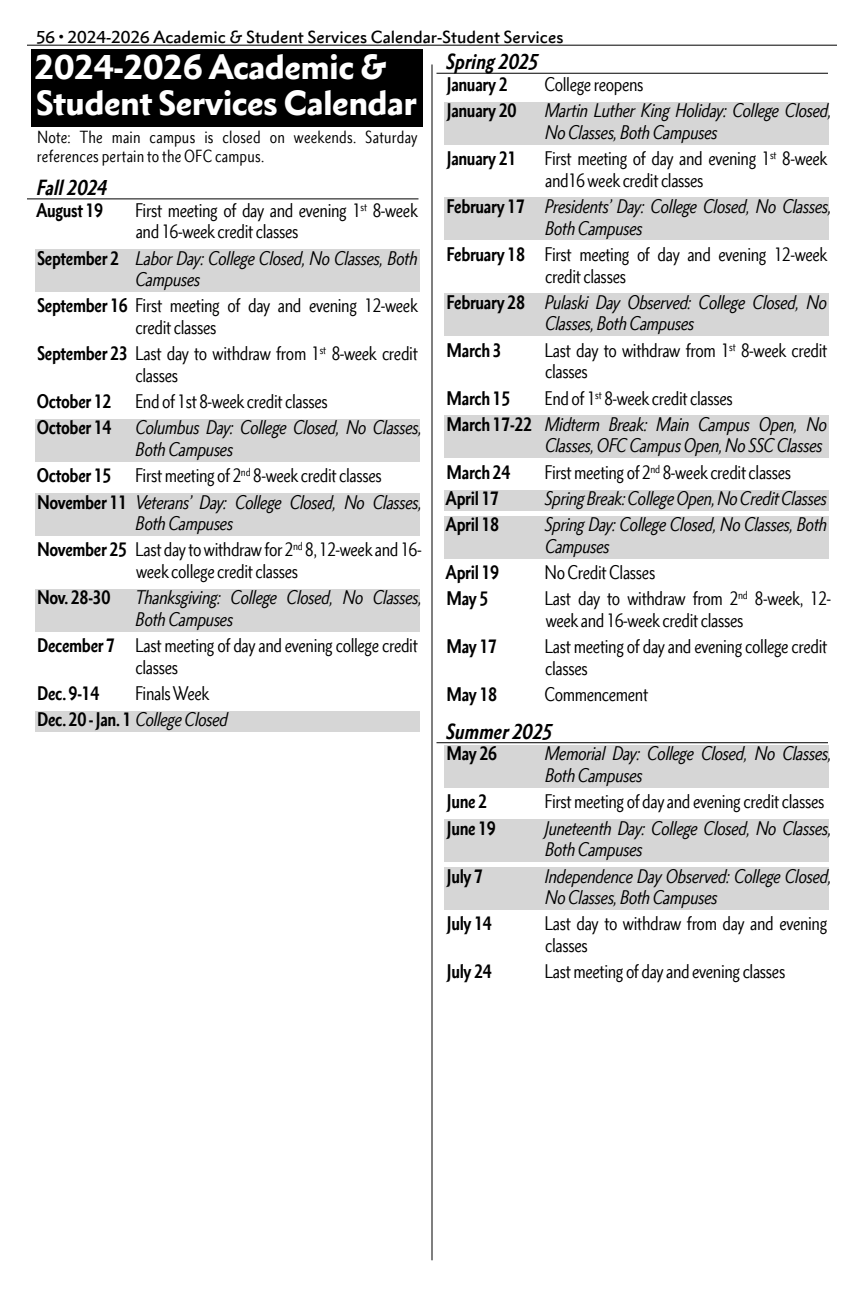
<style>
.page{position:relative;width:864px;height:1296px;background:#fff}
.page>*{position:absolute;margin:0;border:0;box-sizing:border-box;transform-origin:0 0}
.Section_Heads{font:900 32px/36px "Metro Nova Pro";letter-spacing:-.02em;color:#fff}
.Calendar_Heads{font:italic 700 condensed 20px "Metro Nova Pro";color:#000}
.Calendar{font:condensed 18px/21.6px "Metro Nova Pro";letter-spacing:-.02em;color:#000}
.Calendar_Holiday{font:italic condensed 18px/21.6px "Metro Nova Pro";letter-spacing:-.02em;color:#000}
.Calendar-2{font:700 condensed 18px "Metro Nova Pro";letter-spacing:-.02em;color:#000}
.Calendar_Holiday-2{font:700 condensed 18px "Metro Nova Pro";letter-spacing:-.02em;color:#000}
.Small{font:condensed 16px/19.2px "Metro Nova Pro";letter-spacing:.01em;color:#000}
.t1{font:500 16px "Metro Nova Pro";color:#000}
.s1{font-weight:700;font-style:normal}
.s2{font-weight:700}
</style>
<div class="page">
<hr style="left:27px;top:45px;width:810px;height:1px;background:#000">
<hr style="left:432px;top:65px;width:1px;height:1195px;background:#000">
<div style="left:31px;top:49px;width:392px;height:78px;background:#000"></div>
<hr style="left:27px;top:199px;width:391px;height:1px;background:#000">
<div style="left:35px;top:249px;width:385px;height:42px;background:#d6d6d6"></div>
<div style="left:35px;top:419px;width:385px;height:42px;background:#d6d6d6"></div>
<div style="left:35px;top:494px;width:385px;height:42px;background:#d6d6d6"></div>
<div style="left:35px;top:589px;width:385px;height:42px;background:#d6d6d6"></div>
<div style="left:35px;top:711px;width:385px;height:21px;background:#d6d6d6"></div>
<hr style="left:436px;top:73px;width:392px;height:1px;background:#000">
<div style="left:444px;top:102px;width:385px;height:42px;background:#d6d6d6"></div>
<div style="left:444px;top:198px;width:385px;height:42px;background:#d6d6d6"></div>
<div style="left:444px;top:294px;width:385px;height:42px;background:#d6d6d6"></div>
<div style="left:444px;top:416px;width:385px;height:42px;background:#d6d6d6"></div>
<div style="left:444px;top:490px;width:385px;height:20px;background:#d6d6d6"></div>
<div style="left:444px;top:516px;width:385px;height:42px;background:#d6d6d6"></div>
<hr style="left:436px;top:742px;width:392px;height:1px;background:#000">
<div style="left:444px;top:745px;width:385px;height:42px;background:#d6d6d6"></div>
<div style="left:444px;top:820px;width:385px;height:42px;background:#d6d6d6"></div>
<div style="left:444px;top:867px;width:385px;height:42px;background:#d6d6d6"></div>
<p class="t1" style="left:36px;top:27px;width:529px">56 • 2024-2026 Academic &amp; Student Services Calendar-Student Services</p>
<p class="Section_Heads" style="left:34px;top:48px;width:384px">2024-2026 Academic &amp;<br>Student Services Calendar</p>
<p class="Small" style="left:37px;top:127px;width:382px">Note: The main campus is closed on weekends. Saturday references pertain to the OFC campus.</p>
<p class="Calendar_Heads" style="left:36px;top:175px;width:72px">Fall 2024</p>
<p class="Calendar-2" style="left:36px;top:198px;width:69px">August 19</p>
<p class="Calendar" style="left:135px;top:199px;width:284px">First meeting of day and evening 1<sup>st</sup> 8-week and 16-week credit classes</p>
<p class="Calendar_Holiday" style="left:135px;top:247px;width:284px;text-indent:-98px"><span class="s1">September 2</span> Labor Day: College Closed, No Classes, Both<br>Campuses</p>
<p class="Calendar" style="left:136px;top:295px;width:284px;text-indent:-99px"><span class="s2">September 16</span> First meeting of day and evening 12-week credit classes</p>
<p class="Calendar" style="left:136px;top:343px;width:284px;text-indent:-99px"><span class="s2">September 23</span> Last day to withdraw from 1<sup>st</sup> 8-week credit classes</p>
<p class="Calendar-2" style="left:37px;top:390px;width:76px">October 12</p>
<p class="Calendar" style="left:135px;top:390px;width:194px">End of 1st 8-week credit classes</p>
<p class="Calendar_Holiday-2" style="left:37px;top:416px;width:76px">October 14</p>
<p class="Calendar_Holiday" style="left:135px;top:417px;width:288px">Columbus Day: College Closed, No Classes,<br>Both Campuses</p>
<p class="Calendar-2" style="left:37px;top:464px;width:76px">October 15</p>
<p class="Calendar" style="left:135px;top:465px;width:248px">First meeting of 2<sup>nd</sup> 8-week credit classes</p>
<p class="Calendar_Holiday" style="left:135px;top:491px;width:288px;text-indent:-98px"><span class="s1">November 11</span> Veterans’ Day: College Closed, No Classes,<br>Both Campuses</p>
<p class="Calendar" style="left:136px;top:539px;width:287px;text-indent:-99px"><span class="s2">November 25</span> Last day to withdraw for 2<sup>nd</sup> 8, 12-week and 16- week college credit classes</p>
<p class="Calendar_Holiday-2" style="left:37px;top:586px;width:75px">Nov. 28-30</p>
<p class="Calendar_Holiday" style="left:135px;top:587px;width:288px">Thanksgiving: College Closed, No Classes,<br>Both Campuses</p>
<p class="Calendar" style="left:136px;top:635px;width:284px;text-indent:-98px"><span class="s2">December 7</span> Last meeting of day and evening college credit classes</p>
<p class="Calendar-2" style="left:37px;top:682px;width:64px">Dec. 9-14</p>
<p class="Calendar" style="left:135px;top:682px;width:76px">Finals Week</p>
<p class="Calendar_Holiday" style="left:37px;top:709px;width:192px"><span class="s1">Dec. 20 - Jan. 1</span> College Closed</p>
<p class="Calendar_Heads" style="left:446px;top:49px;width:94px">Spring 2025</p>
<p class="Calendar-2" style="left:447px;top:73px;width:62px">January 2</p>
<p class="Calendar" style="left:544px;top:73px;width:101px">College reopens</p>
<p class="Calendar_Holiday-2" style="left:447px;top:99px;width:71px">January 20</p>
<p class="Calendar_Holiday" style="left:544px;top:100px;width:288px">Martin Luther King Holiday: College Closed,<br>No Classes, Both Campuses</p>
<p class="Calendar-2" style="left:447px;top:147px;width:71px">January 21</p>
<p class="Calendar" style="left:544px;top:147px;width:284px">First meeting of day and evening 1<sup>st</sup> 8-week and16 week credit classes</p>
<p class="Calendar_Holiday" style="left:545px;top:195px;width:288px;text-indent:-98px"><span class="s1">February 17</span> Presidents’ Day: College Closed, No Classes,<br>Both Campuses</p>
<p class="Calendar" style="left:545px;top:243px;width:284px;text-indent:-98px"><span class="s2">February 18</span> First meeting of day and evening 12-week credit classes</p>
<p class="Calendar_Holiday" style="left:545px;top:291px;width:284px;text-indent:-98px"><span class="s1">February 28</span> Pulaski Day Observed: College Closed, No<br>Classes, Both Campuses</p>
<p class="Calendar-2" style="left:447px;top:338px;width:57px">March 3</p>
<p class="Calendar" style="left:544px;top:339px;width:284px">Last day to withdraw from 1<sup>st</sup> 8-week credit classes</p>
<p class="Calendar-2" style="left:447px;top:386px;width:65px">March 15</p>
<p class="Calendar" style="left:544px;top:387px;width:190px">End of 1<sup>st</sup> 8-week credit classes</p>
<p class="Calendar_Holiday" style="left:447px;top:413px;width:382px;text-align:right"><span class="s1">March 17-22</span> Midterm Break: Main Campus Open, No<br>Classes, OFC Campus Open, No SSC Classes</p>
<p class="Calendar-2" style="left:447px;top:460px;width:65px">March 24</p>
<p class="Calendar" style="left:544px;top:461px;width:248px">First meeting of 2<sup>nd</sup> 8-week credit classes</p>
<p class="Calendar_Holiday-2" style="left:446px;top:487px;width:55px">April 17</p>
<p class="Calendar_Holiday" style="left:544px;top:487px;width:284px">Spring Break: College Open, No Credit Classes</p>
<p class="Calendar_Holiday-2" style="left:446px;top:513px;width:55px">April 18</p>
<p class="Calendar_Holiday" style="left:544px;top:514px;width:284px">Spring Day: College Closed, No Classes, Both<br>Campuses</p>
<p class="Calendar-2" style="left:446px;top:561px;width:55px">April 19</p>
<p class="Calendar" style="left:544px;top:561px;width:112px">No Credit Classes</p>
<p class="Calendar-2" style="left:447px;top:587px;width:43px">May 5</p>
<p class="Calendar" style="left:544px;top:588px;width:288px">Last day to withdraw from 2<sup>nd</sup> 8-week, 12- week and 16-week credit classes</p>
<p class="Calendar-2" style="left:447px;top:635px;width:52px">May 17</p>
<p class="Calendar" style="left:544px;top:636px;width:284px">Last meeting of day and evening college credit classes</p>
<p class="Calendar-2" style="left:447px;top:683px;width:52px">May 18</p>
<p class="Calendar" style="left:544px;top:684px;width:105px">Commencement</p>
<p class="Calendar_Heads" style="left:446px;top:719px;width:108px">Summer 2025</p>
<p class="Calendar_Holiday-2" style="left:447px;top:742px;width:52px">May 26</p>
<p class="Calendar_Holiday" style="left:544px;top:743px;width:288px">Memorial Day: College Closed, No Classes,<br>Both Campuses</p>
<p class="Calendar-2" style="left:447px;top:790px;width:42px">June 2</p>
<p class="Calendar" style="left:544px;top:791px;width:281px">First meeting of day and evening credit classes</p>
<p class="Calendar_Holiday-2" style="left:447px;top:816px;width:51px">June 19</p>
<p class="Calendar_Holiday" style="left:544px;top:817px;width:288px">Juneteenth Day: College Closed, No Classes,<br>Both Campuses</p>
<p class="Calendar_Holiday-2" style="left:447px;top:864px;width:38px">July 7</p>
<p class="Calendar_Holiday" style="left:544px;top:865px;width:288px">Independence Day Observed: College Closed,<br>No Classes, Both Campuses</p>
<p class="Calendar-2" style="left:447px;top:912px;width:46px">July 14</p>
<p class="Calendar" style="left:544px;top:913px;width:284px">Last day to withdraw from day and evening classes</p>
<p class="Calendar-2" style="left:447px;top:960px;width:46px">July 24</p>
<p class="Calendar" style="left:544px;top:961px;width:242px">Last meeting of day and evening classes</p>
</div>
